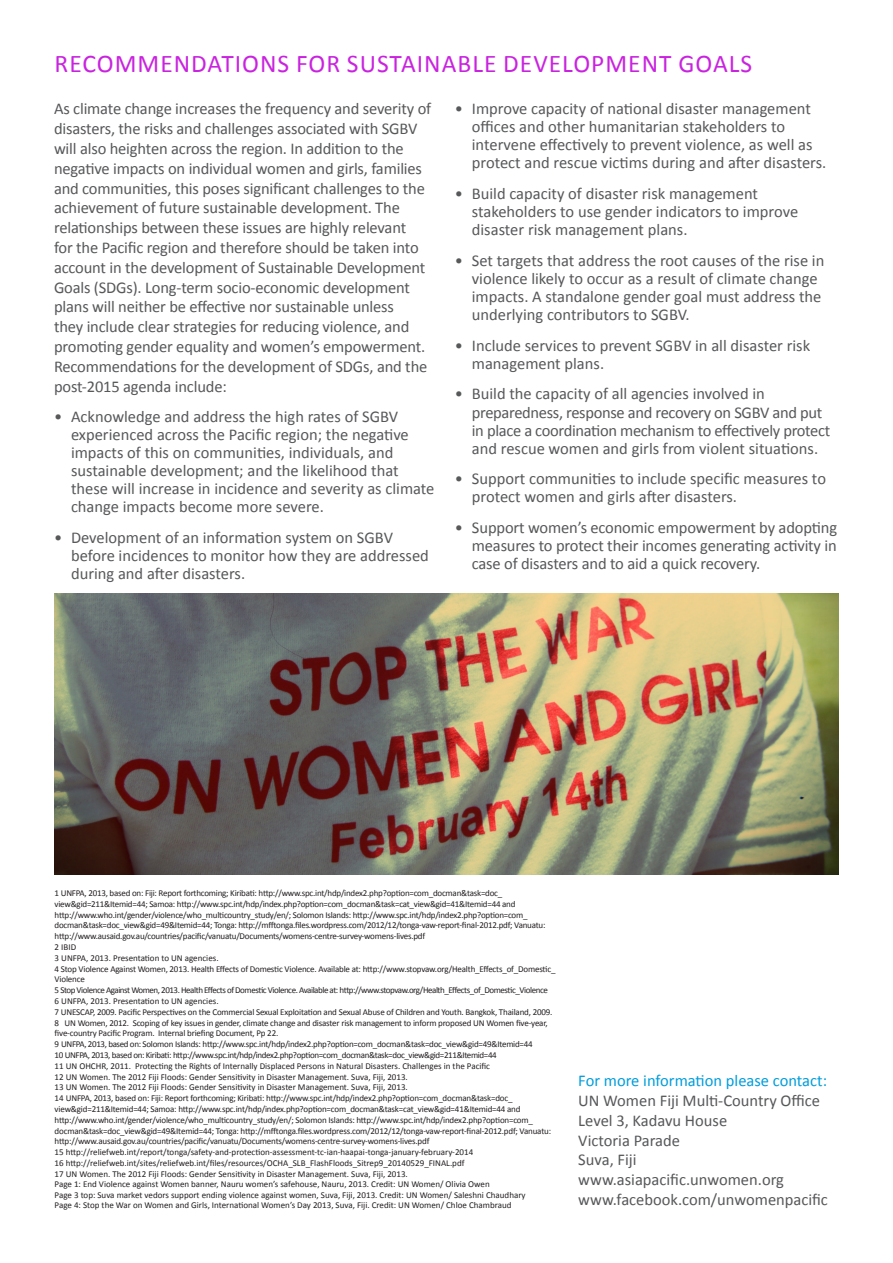
<style>
.page{position:relative;width:893px;height:1263px;background:#fff}
.page>*{position:absolute;margin:0;border:0;box-sizing:border-box;transform-origin:0 0}
.t1{font:25.5px "Calibri";letter-spacing:.04em;color:#c923df}
.t2{font:16.5px/18px "Calibri";letter-spacing:-.01em;color:#57585a}
.t3{font:16.5px "Calibri";color:#009ddc}
.t4{font:9px/10.8px "Calibri";letter-spacing:-.02em;color:#231f20}
.t5{font:9px "Calibri";color:#231f20}
.t6{font:9px "Calibri";letter-spacing:-.05em;color:#231f20}
.t7{font:9px "Calibri";letter-spacing:-.04em;color:#231f20}
</style>
<div class="page">
<img style="left:55px;top:593px;width:783px;height:282px">
<p class="t1" style="left:54px;top:47px;width:699px">RECOMMENDATIONS FOR SUSTAINABLE DEVELOPMENT GOALS</p>
<p class="t2" style="left:54px;top:99px;width:379px;line-height:19.8px">As climate change increases the frequency and severity of disasters, the risks and challenges associated with SGBV will also heighten across the region. In addition to the negative impacts on individual women and girls, families and communities, this poses significant challenges to the achievement of future sustainable development. The relationships between these issues are highly relevant<br>for the Pacific region and therefore should be taken into account in the development of Sustainable Development Goals (SDGs). Long-term socio-economic development plans will neither be effective nor sustainable unless<br>they include clear strategies for reducing violence, and promoting gender equality and women’s empowerment.<br>Recommendations for the development of SDGs, and the post-2015 agenda include:</p>
<p class="t2" style="left:71px;top:408px;width:365px;text-indent:-17px">• Acknowledge and address the high rates of SGBV experienced across the Pacific region; the negative impacts of this on communities, individuals, and sustainable development; and the likelihood that these will increase in incidence and severity as climate change impacts become more severe.</p>
<p class="t2" style="left:71px;top:529px;width:359px;text-indent:-17px">• Development of an information system on SGBV before incidences to monitor how they are addressed during and after disasters.</p>
<p class="t2" style="left:472px;top:100px;width:356px;text-indent:-17px">• Improve capacity of national disaster management offices and other humanitarian stakeholders to intervene effectively to prevent violence, as well as protect and rescue victims during and after disasters.</p>
<p class="t2" style="left:472px;top:185px;width:328px;text-indent:-17px">• Build capacity of disaster risk management stakeholders to use gender indicators to improve disaster risk management plans.</p>
<p class="t2" style="left:472px;top:252px;width:354px;text-indent:-17px">• Set targets that address the root causes of the rise in violence likely to occur as a result of climate change impacts. A standalone gender goal must address the underlying contributors to SGBV.</p>
<p class="t2" style="left:472px;top:336px;width:340px;text-indent:-17px">• Include services to prevent SGBV in all disaster risk management plans.</p>
<p class="t2" style="left:472px;top:385px;width:360px;text-indent:-17px">• Build the capacity of all agencies involved in preparedness, response and recovery on SGBV and put in place a coordination mechanism to effectively protect and rescue women and girls from violent situations.</p>
<p class="t2" style="left:472px;top:470px;width:356px;text-indent:-17px">• Support communities to include specific measures to protect women and girls after disasters.</p>
<p class="t2" style="left:472px;top:519px;width:367px;text-align:justify;text-indent:-17px">• Support women’s economic empowerment by adopting measures to protect their incomes generating activity in case of disasters and to aid a quick recovery.</p>
<p class="t4" style="left:55px;top:887px;width:492px">1 UNFPA, 2013, based on: Fiji: Report forthcoming; Kiribati: http://www.spc.int/hdp/index2.php?option=com_docman&amp;task=doc_ view&amp;gid=211&amp;Itemid=44; Samoa: http://www.spc.int/hdp/index.php?option=com_docman&amp;task=cat_view&amp;gid=41&amp;Itemid=44 and http://www.who.int/gender/violence/who_multicountry_study/en/; Solomon Islands: http://www.spc.int/hdp/index2.php?option=com_ docman&amp;task=doc_view&amp;gid=49&amp;Itemid=44; Tonga: http://mfftonga.files.wordpress.com/2012/12/tonga-vaw-report-final-2012.pdf; Vanuatu: http://www.ausaid.gov.au/countries/pacific/vanuatu/Documents/womens-centre-survey-womens-lives.pdf</p>
<p class="t4" style="left:55px;top:941px;width:23px">2 IBID</p>
<p class="t5" style="left:55px;top:952px;width:165px">3 UNFPA, 2013. Presentation to UN agencies.</p>
<p class="t4" style="left:55px;top:963px;width:502px">4 Stop Violence Against Women, 2013. Health Effects of Domestic Violence. Available at: http://www.stopvaw.org/Health_Effects_of_Domestic_<br>Violence</p>
<p class="t6" style="left:55px;top:984px;width:495px">5 Stop Violence Against Women, 2013. Health Effects of Domestic Violence. Available at: http://www.stopvaw.org/Health_Effects_of_Domestic_Violence</p>
<p class="t5" style="left:55px;top:995px;width:165px">6 UNFPA, 2013. Presentation to UN agencies.</p>
<p class="t4" style="left:55px;top:1006px;width:499px">7 UNESCAP, 2009. Pacific Perspectives on the Commercial Sexual Exploitation and Sexual Abuse of Children and Youth. Bangkok, Thailand, 2009.</p>
<p class="t4" style="left:55px;top:1017px;width:495px">8 UN Women, 2012. Scoping of key issues in gender, climate change and disaster risk management to inform proposed UN Women five-year, five-country Pacific Program. Internal briefing Document, Pp 22.</p>
<p class="t4" style="left:55px;top:1039px;width:480px">9 UNFPA, 2013, based on: Solomon Islands: http://www.spc.int/hdp/index2.php?option=com_docman&amp;task=doc_view&amp;gid=49&amp;Itemid=44</p>
<p class="t7" style="left:55px;top:1049px;width:444px">10 UNFPA, 2013, based on: Kiribati: http://www.spc.int/hdp/index2.php?option=com_docman&amp;task=doc_view&amp;gid=211&amp;Itemid=44</p>
<p class="t5" style="left:55px;top:1060px;width:437px">11 UN OHCHR, 2011. Protecting the Rights of Internally Displaced Persons in Natural Disasters. Challenges in the Pacific</p>
<p class="t5" style="left:55px;top:1071px;width:355px">12 UN Women. The 2012 Fiji Floods: Gender Sensitivity in Disaster Management. Suva, Fiji, 2013.</p>
<p class="t5" style="left:55px;top:1082px;width:355px">13 UN Women. The 2012 Fiji Floods: Gender Sensitivity in Disaster Management. Suva, Fiji, 2013.</p>
<p class="t4" style="left:55px;top:1093px;width:498px">14 UNFPA, 2013, based on: Fiji: Report forthcoming; Kiribati: http://www.spc.int/hdp/index2.php?option=com_docman&amp;task=doc_ view&amp;gid=211&amp;Itemid=44; Samoa: http://www.spc.int/hdp/index.php?option=com_docman&amp;task=cat_view&amp;gid=41&amp;Itemid=44 and http://www.who.int/gender/violence/who_multicountry_study/en/; Solomon Islands: http://www.spc.int/hdp/index2.php?option=com_ docman&amp;task=doc_view&amp;gid=49&amp;Itemid=44; Tonga: http://mfftonga.files.wordpress.com/2012/12/tonga-vaw-report-final-2012.pdf; Vanuatu: http://www.ausaid.gov.au/countries/pacific/vanuatu/Documents/womens-centre-survey-womens-lives.pdf</p>
<p class="t5" style="left:55px;top:1146px;width:420px">15 http://reliefweb.int/report/tonga/safety-and-protection-assessment-tc-ian-haapai-tonga-january-february-2014</p>
<p class="t5" style="left:55px;top:1157px;width:411px">16 http://reliefweb.int/sites/reliefweb.int/files/resources/OCHA_SLB_FlashFloods_Sitrep9_20140529_FINAL.pdf</p>
<p class="t5" style="left:55px;top:1168px;width:355px">17 UN Women. The 2012 Fiji Floods: Gender Sensitivity in Disaster Management. Suva, Fiji, 2013.</p>
<p class="t5" style="left:55px;top:1178px;width:437px">Page 1: End Violence against Women banner, Nauru women’s safehouse, Nauru, 2013. Credit: UN Women/ Olivia Owen</p>
<p class="t5" style="left:55px;top:1189px;width:472px">Page 3 top: Suva market vedors support ending violence against women, Suva, Fiji, 2013. Credit: UN Women/ Saleshni Chaudhary</p>
<p class="t5" style="left:55px;top:1200px;width:458px">Page 4: Stop the War on Women and Girls, International Women’s Day 2013, Suva, Fiji. Credit: UN Women/ Chloe Chambraud</p>
<p class="t3" style="left:578px;top:1070px;width:250px">For more information please contact:</p>
<p class="t2" style="left:578px;top:1091px;width:243px">UN Women Fiji Multi-Country Office</p>
<p class="t2" style="left:578px;top:1111px;width:150px">Level 3, Kadavu House</p>
<p class="t2" style="left:578px;top:1131px;width:103px">Victoria Parade</p>
<p class="t2" style="left:578px;top:1151px;width:60px">Suva, Fiji</p>
<p class="t2" style="left:578px;top:1170px;width:251px;line-height:19.8px">www.asiapacific.unwomen.org www.facebook.com/unwomenpacific</p>
</div>
